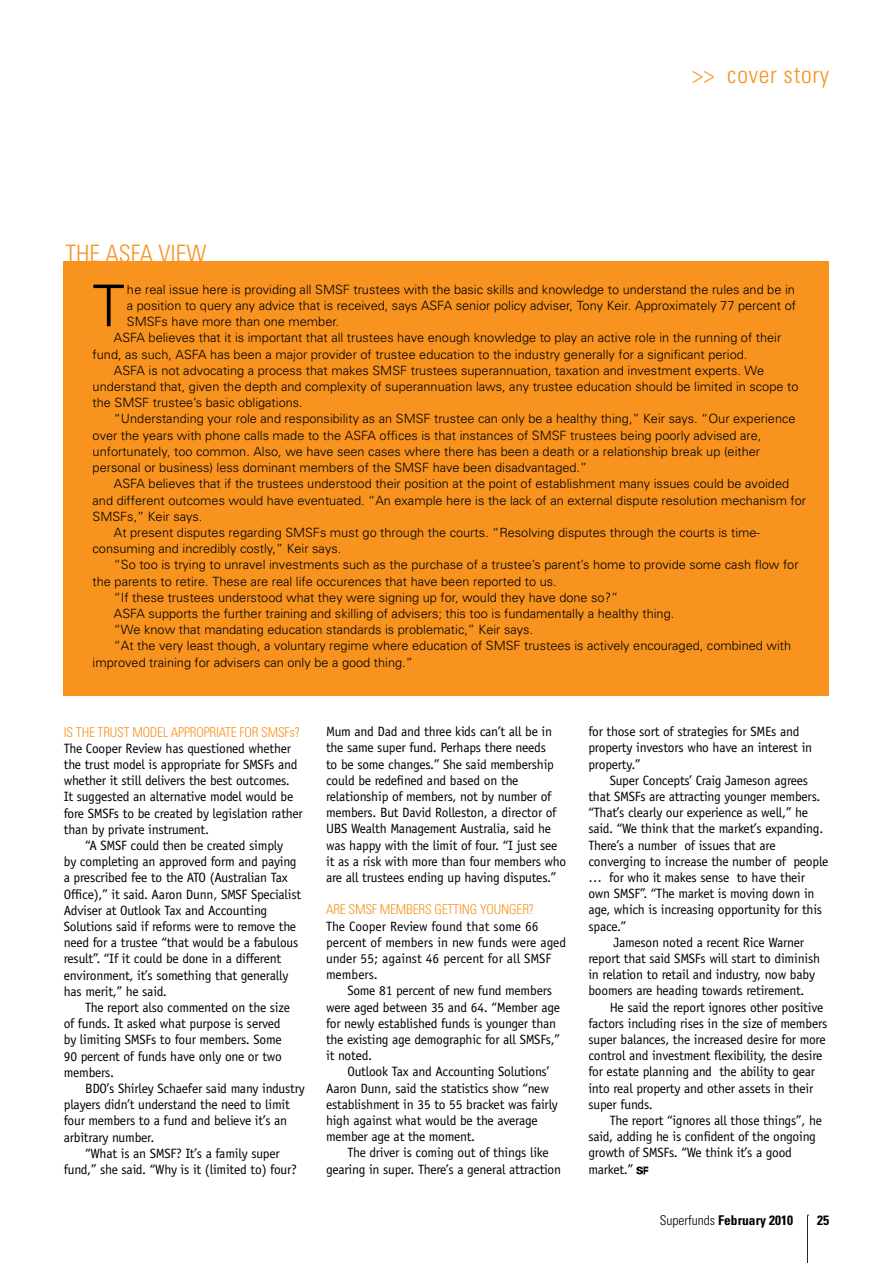
<style>
.page{position:relative;width:893px;height:1263px;background:#fff}
.page>*{position:absolute;margin:0;border:0;box-sizing:border-box;transform-origin:0 0}
.t1{font:300 57.6px "Univers";color:#000}
.t2{font:300 condensed 24px "Univers";letter-spacing:.015em;color:#f7931e}
.t3{font:13.5px/16.2px "Officina Sans";letter-spacing:-.015em;color:#000}
.t4{font:300 condensed 13.5px "Univers";letter-spacing:-.015em;color:#f7931e}
.t5{font:700 condensed 13.5px "Univers";color:#000}
.t6{font:300 12.75px "Univers";color:#000}
.s1{font-weight:300}
</style>
<div class="page">
<svg style="left:807px;top:1215px;width:1px;height:48px"></svg>
<div style="left:64px;top:261px;width:765px;height:435px;background:#f7931e"></div>
<svg style="left:636px;top:1166px;width:12px;height:8px"></svg>
<h2 class="t2" style="left:692px;top:60px;width:138px">&gt;&gt; cover story</h2>
<h2 class="t2" style="left:66px;top:239px;width:142px">THE ASFA VIEW</h2>
<h1 class="t1" style="left:93px;top:271px;width:34px">T</h1>
<p class="t6" style="left:127px;top:282px;width:669px">he real issue here is providing all SMSF trustees with the basic skills and knowledge to understand the rules and be in</p>
<p class="t6" style="left:127px;top:298px;width:671px">a position to query any advice that is received, says ASFA senior policy adviser, Tony Keir. Approximately 77 percent of</p>
<p class="t6" style="left:127px;top:314px;width:214px">SMSFs have more than one member.</p>
<p class="t6" style="left:114px;top:330px;width:669px">ASFA believes that it is important that all trustees have enough knowledge to play an active role in the running of their</p>
<p class="t6" style="left:93px;top:346px;width:656px">fund, as such, ASFA has been a major provider of trustee education to the industry generally for a significant period.</p>
<p class="t6" style="left:114px;top:363px;width:652px">ASFA is not advocating a process that makes SMSF trustees superannuation, taxation and investment experts. We</p>
<p class="t6" style="left:93px;top:379px;width:707px">understand that, given the depth and complexity of superannuation laws, any trustee education should be limited in scope to</p>
<p class="t6" style="left:93px;top:395px;width:212px">the SMSF trustee’s basic obligations.</p>
<p class="t6" style="left:114px;top:411px;width:683px">“Understanding your role and responsibility as an SMSF trustee can only be a healthy thing,” Keir says. “Our experience</p>
<p class="t6" style="left:93px;top:427px;width:670px">over the years with phone calls made to the ASFA offices is that instances of SMSF trustees being poorly advised are,</p>
<p class="t6" style="left:93px;top:444px;width:669px">unfortunately, too common. Also, we have seen cases where there has been a death or a relationship break up (either</p>
<p class="t6" style="left:93px;top:460px;width:496px">personal or business) less dominant members of the SMSF have been disadvantaged.”</p>
<p class="t6" style="left:114px;top:476px;width:677px">ASFA believes that if the trustees understood their position at the point of establishment many issues could be avoided</p>
<p class="t6" style="left:93px;top:492px;width:715px">and different outcomes would have eventuated. “An example here is the lack of an external dispute resolution mechanism for</p>
<p class="t6" style="left:93px;top:508px;width:111px">SMSFs,” Keir says.</p>
<p class="t6" style="left:114px;top:525px;width:648px">At present disputes regarding SMSFs must go through the courts. “Resolving disputes through the courts is time-</p>
<p class="t6" style="left:93px;top:541px;width:250px">consuming and incredibly costly,” Keir says.</p>
<p class="t6" style="left:114px;top:557px;width:686px">“So too is trying to unravel investments such as the purchase of a trustee’s parent’s home to provide some cash flow for</p>
<p class="t6" style="left:93px;top:573px;width:466px">the parents to retire. These are real life occurences that have been reported to us.</p>
<p class="t6" style="left:114px;top:589px;width:506px">“If these trustees understood what they were signing up for, would they have done so?”</p>
<p class="t6" style="left:114px;top:606px;width:562px">ASFA supports the further training and skilling of advisers; this too is fundamentally a healthy thing.</p>
<p class="t6" style="left:114px;top:622px;width:421px">“We know that mandating education standards is problematic,” Keir says.</p>
<p class="t6" style="left:114px;top:638px;width:679px">“At the very least though, a voluntary regime where education of SMSF trustees is actively encouraged, combined with</p>
<p class="t6" style="left:93px;top:654px;width:322px">improved training for advisers can only be a good thing.”</p>
<p class="t4" style="left:64px;top:724px;width:238px">IS THE TRUST MODEL APPROPRIATE FOR SMSFs?</p>
<p class="t3" style="left:64px;top:740px;width:240px">The Cooper Review has questioned whether the trust model is appropriate for SMSFs and whether it still delivers the best outcomes.<br>It suggested an alternative model would be fore SMSFs to be created by legislation rather than by private instrument.</p>
<p class="t3" style="left:64px;top:837px;width:239px;text-indent:21px">“A SMSF could then be created simply<br>by completing an approved form and paying a prescribed fee to the ATO (Australian Tax Office),” it said. Aaron Dunn, SMSF Specialist Adviser at Outlook Tax and Accounting Solutions said if reforms were to remove the need for a trustee “that would be a fabulous result”. “If it could be done in a different environment, it’s something that generally has merit,” he said.</p>
<p class="t3" style="left:64px;top:999px;width:228px;text-indent:21px">The report also commented on the size of funds. It asked what purpose is served by limiting SMSFs to four members. Some<br>90 percent of funds have only one or two members.</p>
<p class="t3" style="left:85px;top:1080px;width:221px">BDO’s Shirley Schaefer said many industry</p>
<p class="t3" style="left:64px;top:1096px;width:228px">players didn’t understand the need to limit</p>
<p class="t3" style="left:64px;top:1113px;width:225px">four members to a fund and believe it’s an</p>
<p class="t3" style="left:64px;top:1129px;width:92px">arbitrary number.</p>
<p class="t3" style="left:85px;top:1145px;width:196px">“What is an SMSF? It’s a family super</p>
<p class="t3" style="left:64px;top:1161px;width:235px">fund,” she said. “Why is it (limited to) four?</p>
<p class="t3" style="left:326px;top:723px;width:242px">Mum and Dad and three kids can’t all be in the same super fund. Perhaps there needs<br>to be some changes.” She said membership could be redefined and based on the relationship of members, not by number of members. But David Rolleston, a director of UBS Wealth Management Australia, said he was happy with the limit of four. “I just see it as a risk with more than four members who are all trustees ending up having disputes.”</p>
<p class="t4" style="left:326px;top:901px;width:210px">ARE SMSF MEMBERS GETTING YOUNGER?</p>
<p class="t3" style="left:326px;top:918px;width:242px">The Cooper Review found that some 66 percent of members in new funds were aged under 55; against 46 percent for all SMSF members.</p>
<p class="t3" style="left:326px;top:983px;width:235px;text-indent:21px">Some 81 percent of new fund members were aged between 35 and 64. “Member age for newly established funds is younger than the existing age demographic for all SMSFs,” it noted.</p>
<p class="t3" style="left:326px;top:1064px;width:233px;text-indent:21px">Outlook Tax and Accounting Solutions’ Aaron Dunn, said the statistics show “new establishment in 35 to 55 bracket was fairly high against what would be the average member age at the moment.</p>
<p class="t3" style="left:326px;top:1145px;width:236px;text-indent:21px">The driver is coming out of things like gearing in super. There’s a general attraction</p>
<p class="t3" style="left:588px;top:723px;width:225px">for those sort of strategies for SMEs and property investors who have an interest in property.”</p>
<p class="t3" style="left:610px;top:772px;width:200px">Super Concepts’ Craig Jameson agrees</p>
<p class="t3" style="left:588px;top:788px;width:234px">that SMSFs are attracting younger members.</p>
<p class="t3" style="left:588px;top:804px;width:221px">“That’s clearly our experience as well,” he</p>
<p class="t3" style="left:588px;top:821px;width:236px">said. “We think that the market’s expanding.</p>
<p class="t3" style="left:588px;top:837px;width:189px">There’s a number of issues that are</p>
<p class="t3" style="left:588px;top:853px;width:242px">converging to increase the number of people</p>
<p class="t3" style="left:588px;top:869px;width:218px">… for who it makes sense to have their</p>
<p class="t3" style="left:588px;top:885px;width:228px">own SMSF”. “The market is moving down in</p>
<p class="t3" style="left:588px;top:902px;width:235px">age, which is increasing opportunity for this</p>
<p class="t3" style="left:588px;top:918px;width:40px">space.”</p>
<p class="t3" style="left:613px;top:934px;width:192px">Jameson noted a recent Rice Warner</p>
<p class="t3" style="left:588px;top:950px;width:233px">report that said SMSFs will start to diminish</p>
<p class="t3" style="left:588px;top:966px;width:228px">in relation to retail and industry, now baby</p>
<p class="t3" style="left:588px;top:983px;width:218px">boomers are heading towards retirement.</p>
<p class="t3" style="left:610px;top:999px;width:215px">He said the report ignores other positive</p>
<p class="t3" style="left:588px;top:1015px;width:240px">factors including rises in the size of members</p>
<p class="t3" style="left:588px;top:1031px;width:239px">super balances, the increased desire for more</p>
<p class="t3" style="left:588px;top:1047px;width:235px">control and investment flexibility, the desire</p>
<p class="t3" style="left:588px;top:1064px;width:228px">for estate planning and the ability to gear</p>
<p class="t3" style="left:588px;top:1080px;width:226px">into real property and other assets in their</p>
<p class="t3" style="left:588px;top:1096px;width:66px">super funds.</p>
<p class="t3" style="left:610px;top:1112px;width:214px">The report “ignores all those things”, he</p>
<p class="t3" style="left:588px;top:1128px;width:229px">said, adding he is confident of the ongoing</p>
<p class="t3" style="left:588px;top:1145px;width:205px">growth of SMSFs. “We think it’s a good</p>
<p class="t3" style="left:588px;top:1161px;width:46px">market.”</p>
<p class="t5" style="left:660px;top:1212px;width:135px"><span class="s1">Superfunds</span> February 2010</p>
<p class="t5" style="left:817px;top:1212px;width:13px">25</p>
</div>
